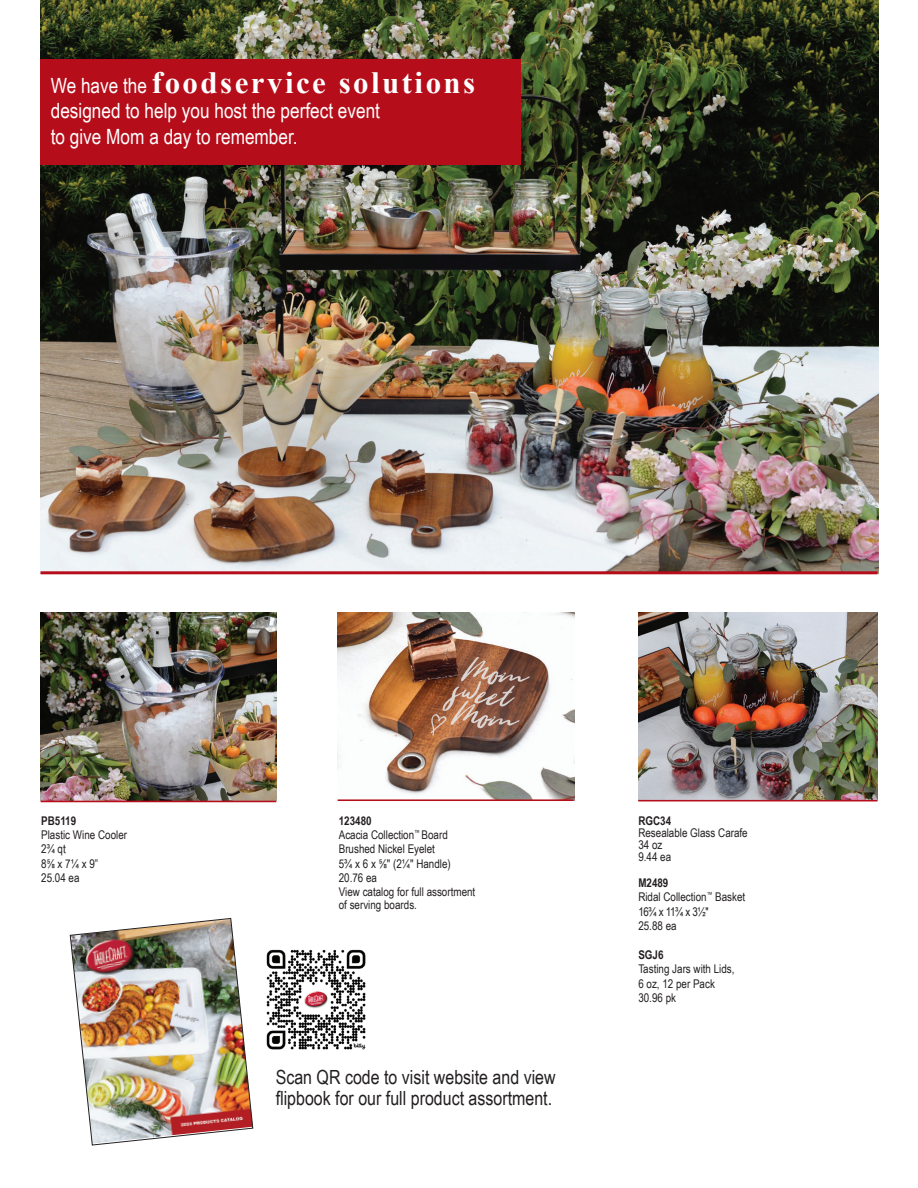
<style>
.page{position:relative;width:918px;height:1188px;background:#fff}
.page>*{position:absolute;margin:0;border:0;box-sizing:border-box;transform-origin:0 0}
.t1{font:700 30.9px "Times New Roman";letter-spacing:.08em;color:#fff}
.t2{font:21px/25.2px "Arial Narrow";color:#fff}
.t3{font:19.5px/20.7px "Arial Narrow";color:#231f20}
.t4{font:12px/14.4px "Arial Narrow";color:#231f20}
.t5{font:700 12px "Arial Narrow";color:#231f20}
.s1{font-family:"Arial Narrow";font-weight:400;font-size:21px}
.s2{font-weight:700}
</style>
<div class="page">
<img style="left:40px;top:0;width:838px;height:571px">
<div style="left:40px;top:59px;width:481px;height:106px;background:#b50e1a"></div>
<img style="left:638px;top:613px;width:239px;height:187px">
<img style="left:41px;top:613px;width:235px;height:188px">
<img style="left:338px;top:612px;width:236px;height:188px">
<hr style="left:40px;top:571px;width:838px;height:3px;background:#b50e1a">
<hr style="left:41px;top:801px;width:235px;height:1px;background:#b50e1a">
<hr style="left:638px;top:800px;width:239px;height:1px;background:#b50e1a">
<hr style="left:338px;top:799px;width:235px;height:2px;background:#b50e1a">
<img style="left:70px;top:918px;width:183px;height:228px">
<img style="left:266px;top:949px;width:100px;height:101px">
<h1 class="t1" style="left:51px;top:61px;width:426px"><span class="s1">We have the</span> foodservice solutions</h1>
<h2 class="t2" style="left:51px;top:98px;width:331px">designed to help you host the perfect event to give Mom a day to remember.</h2>
<p class="t5" style="left:41px;top:811px;width:37px">PB5119</p>
<p class="t4" style="left:41px;top:827px;width:87px">Plastic Wine Cooler<br>2¾ qt<br>8⅝ x 7¼ x 9”<br>25.04 ea</p>
<p class="t4" style="left:339px;top:813px;width:138px"><span class="s2">123480<br></span>Acacia Collection<sup>™</sup> Board<br>Brushed Nickel Eyelet<br>5¾ x 6 x ⅝" (2¼" Handle)<br>20.76 ea<br>View catalog for full assortment of serving boards.</p>
<h3 class="t3" style="left:276px;top:1067px;width:281px">Scan QR code to visit website and view flipbook for our full product assortment.</h3>
<p class="t5" style="left:638px;top:811px;width:34px">RGC34</p>
<p class="t4" style="left:638px;top:826px;width:111px;line-height:12px">Resealable Glass Carafe<br>34 oz<br>9.44 ea</p>
<p class="t4" style="left:638px;top:875px;width:108px"><span class="s2">M2489<br></span>Ridal Collection<sup>™</sup> Basket<br>16¾ x 11¾ x 3½''<br>25.88 ea</p>
<p class="t5" style="left:638px;top:946px;width:27px">SGJ6</p>
<p class="t4" style="left:638px;top:962px;width:98px">Tasting Jars with Lids,<br>6 oz, 12 per Pack<br>30.96 pk</p>
</div>
